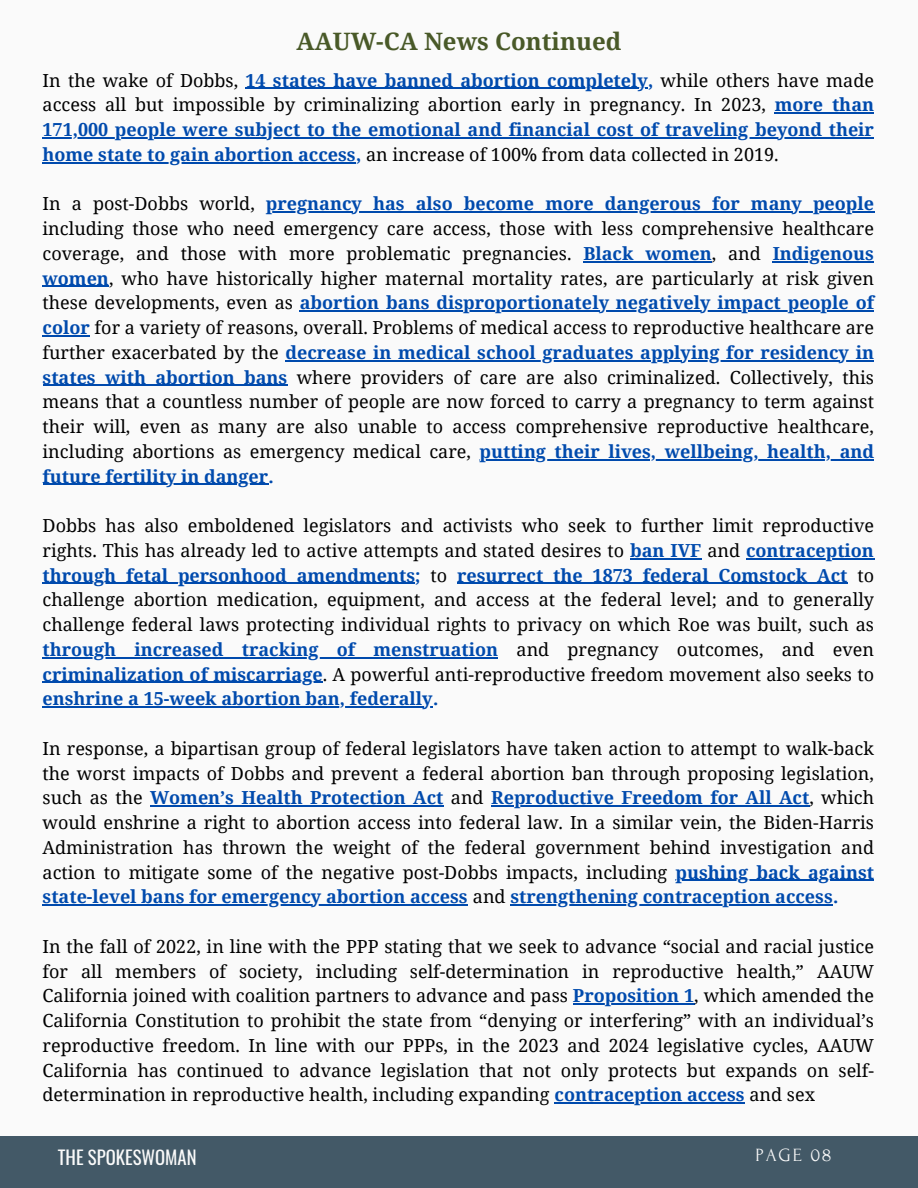
<style>
.page{position:relative;width:918px;height:1188px;background:#fafafa}
.page>*{position:absolute;margin:0;border:0;box-sizing:border-box;transform-origin:0 0}
.t1{font:700 24px "Noto Serif";color:#495928}
.t2{font:18.75px "Oswald";color:#fafafa}
.t3{font:18.6px "Forum";letter-spacing:.1em;color:#fafafa}
.t4{font:18px/24.8px "Noto Serif";color:#000;text-align:justify}
.t5{font:700 18px "Noto Serif";color:#004aad}
.s1{font-weight:400;color:#000}
.s2{font-weight:700;color:#004aad}
</style>
<div class="page">
<div style="left:0;top:1137px;width:918px;height:51px;background:#435967"></div>
<hr style="left:246px;top:88px;width:402px;height:1px;background:#004aad">
<hr style="left:775px;top:113px;width:99px;height:1px;background:#004aad">
<hr style="left:43px;top:137px;width:831px;height:1px;background:#004aad">
<hr style="left:43px;top:162px;width:313px;height:1px;background:#004aad">
<hr style="left:266px;top:212px;width:608px;height:1px;background:#004aad">
<hr style="left:583px;top:261px;width:129px;height:1px;background:#004aad">
<hr style="left:773px;top:261px;width:101px;height:1px;background:#004aad">
<hr style="left:43px;top:286px;width:66px;height:1px;background:#004aad">
<hr style="left:300px;top:311px;width:574px;height:1px;background:#004aad">
<hr style="left:43px;top:335px;width:47px;height:1px;background:#004aad">
<hr style="left:285px;top:360px;width:589px;height:1px;background:#004aad">
<hr style="left:43px;top:385px;width:244px;height:1px;background:#004aad">
<hr style="left:480px;top:459px;width:394px;height:1px;background:#004aad">
<hr style="left:43px;top:484px;width:226px;height:1px;background:#004aad">
<hr style="left:630px;top:558px;width:71px;height:1px;background:#004aad">
<hr style="left:746px;top:558px;width:128px;height:1px;background:#004aad">
<hr style="left:43px;top:583px;width:372px;height:1px;background:#004aad">
<hr style="left:457px;top:583px;width:391px;height:1px;background:#004aad">
<hr style="left:43px;top:657px;width:455px;height:1px;background:#004aad">
<hr style="left:43px;top:682px;width:280px;height:1px;background:#004aad">
<hr style="left:43px;top:707px;width:390px;height:1px;background:#004aad">
<hr style="left:150px;top:806px;width:294px;height:1px;background:#004aad">
<hr style="left:491px;top:806px;width:318px;height:1px;background:#004aad">
<hr style="left:676px;top:880px;width:198px;height:1px;background:#004aad">
<hr style="left:43px;top:905px;width:425px;height:1px;background:#004aad">
<hr style="left:510px;top:905px;width:323px;height:1px;background:#004aad">
<hr style="left:573px;top:1004px;width:121px;height:1px;background:#004aad">
<hr style="left:555px;top:1103px;width:190px;height:1px;background:#004aad">
<h1 class="t1" style="left:297px;top:24px;width:326px">AAUW-CA News Continued</h1>
<h1 class="t5" style="left:43px;top:67px;width:833px"><span class="s1">In the wake of Dobbs,</span> 14 states have banned abortion completely, <span class="s1">while others have made</span></h1>
<p class="t4" style="left:43px;top:92px;width:833px">access all but impossible by criminalizing abortion early in pregnancy. In 2023, <span class="s2">more than</span></p>
<p class="t5" style="left:43px;top:117px;width:833px">171,000 people were subject to the emotional and financial cost of traveling beyond their</p>
<p class="t4" style="left:43px;top:142px;width:738px"><span class="s2">home state to gain abortion access,</span> an increase of 100% from data collected in 2019.</p>
<p class="t4" style="left:43px;top:191px;width:214px">In a post-Dobbs world,</p>
<p class="t4" style="left:43px;top:191px;width:833px;text-indent:223px"><span class="s2">pregnancy has also become more dangerous for many people </span>including those who need emergency care access, those with less comprehensive healthcare coverage, and those with more problematic pregnancies. <span class="s2">Black women</span>, and</p>
<p class="t4" style="left:43px;top:241px;width:833px;text-indent:730px"><span class="s2">Indigenous women</span>, who have historically higher maternal mortality rates, are particularly at risk given these developments, even as <span class="s2">abortion bans disproportionately negatively impact people of</span></p>
<p class="t4" style="left:43px;top:315px;width:833px"><span class="s2">color</span> for a variety of reasons, overall. Problems of medical access to reproductive healthcare are further exacerbated by the <span class="s2">decrease in medical school graduates applying for residency in</span></p>
<h2 class="t4" style="left:43px;top:364px;width:833px"><span class="s2">states with abortion bans</span> where providers of care are also criminalized. Collectively, this means that a countless number of people are now forced to carry a pregnancy to term against their will, even as many are also unable to access comprehensive reproductive healthcare, including abortions as emergency medical care,</h2>
<h2 class="t5" style="left:480px;top:439px;width:396px">putting their lives, wellbeing, health, and</h2>
<p class="t5" style="left:43px;top:463px;width:233px">future fertility in danger.</p>
<p class="t4" style="left:43px;top:513px;width:833px">Dobbs has also emboldened legislators and activists who seek to further limit reproductive rights. This has already led to active attempts and stated desires to <span class="s2">ban IVF</span> and <span class="s2">contraception through fetal personhood amendments;</span> to <span class="s2">resurrect the 1873 federal Comstock Act</span> to challenge abortion medication, equipment, and access at the federal level; and to generally challenge federal laws protecting individual rights to privacy on which Roe was built, such as <span class="s2">through increased tracking of menstruation</span> and pregnancy outcomes, and even <span class="s2">criminalization of miscarriage</span>. A powerful anti-reproductive freedom movement also seeks to <span class="s2">enshrine a 15-week abortion ban, federally.</span></p>
<p class="t4" style="left:43px;top:736px;width:833px">In response, a bipartisan group of federal legislators have taken action to attempt to walk-back the worst impacts of Dobbs and prevent a federal abortion ban through proposing legislation, such as the <span class="s2">Women’s Health Protection Act</span> and <span class="s2">Reproductive Freedom for All Act</span>, which would enshrine a right to abortion access into federal law. In a similar vein, the Biden-Harris Administration has thrown the weight of the federal government behind investigation and action to mitigate some of the negative post-Dobbs impacts, including <span class="s2">pushing back against state-level bans for emergency abortion access</span> and <span class="s2">strengthening contraception access.</span></p>
<p class="t4" style="left:43px;top:934px;width:833px">In the fall of 2022, in line with the PPP stating that we seek to advance “social and racial justice for all members of society, including self-determination in reproductive health,” AAUW California joined with coalition partners to advance and pass <span class="s2">Proposition 1</span>, which amended the California Constitution to prohibit the state from “denying or interfering” with an individual’s reproductive freedom. In line with our PPPs, in the 2023 and 2024 legislative cycles, AAUW California has continued to advance legislation that not only protects but expands on self&shy;determination in reproductive health, including expanding <span class="s2">contraception access</span> and sex</p>
<p class="t2" style="left:58px;top:1143px;width:140px">THE SPOKESWOMAN</p>
<p class="t3" style="left:755px;top:1145px;width:78px">PAGE 08</p>
</div>
